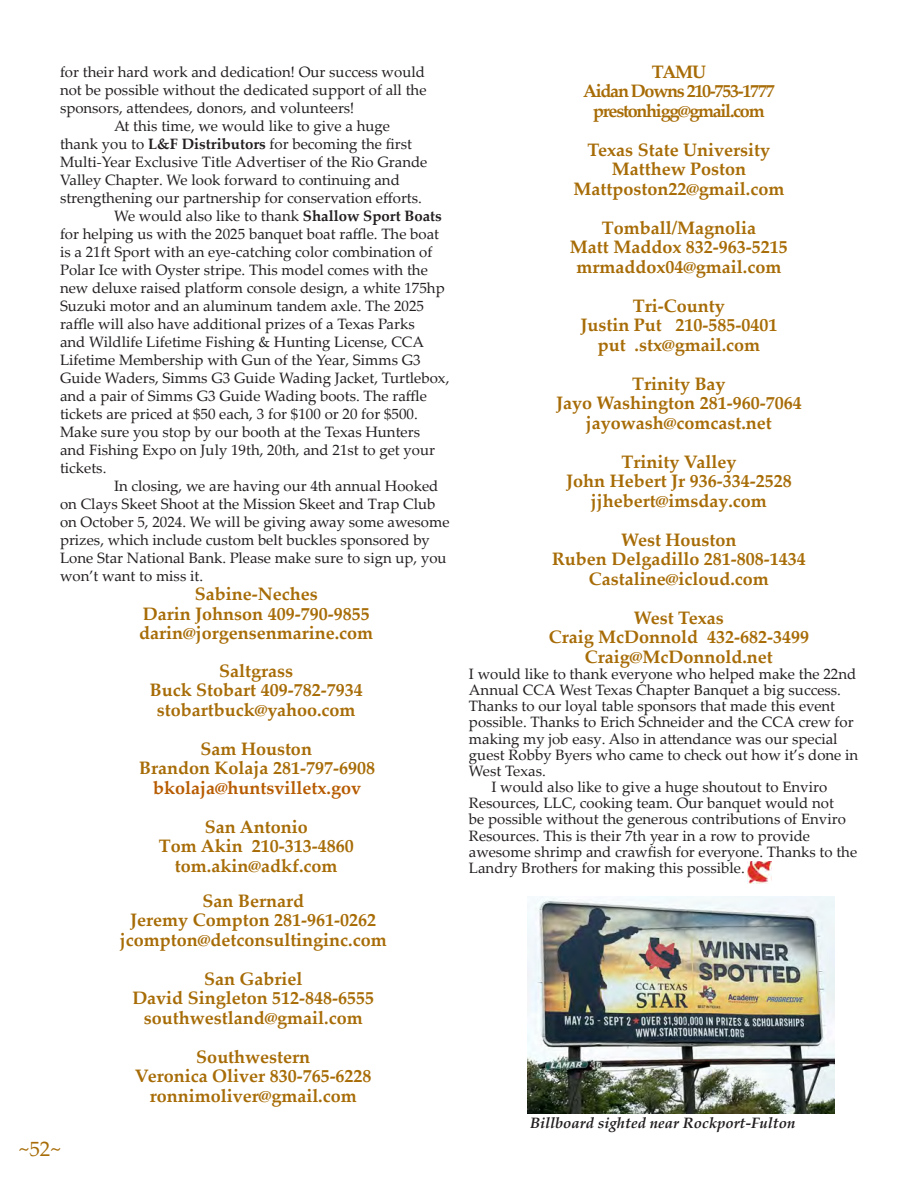
<style>
.page{position:relative;width:918px;height:1188px;background:#fff}
.page>*{position:absolute;margin:0;border:0;box-sizing:border-box;transform-origin:0 0}
.t1{font:21px "Palatino Linotype";color:#a76c07}
.AAA_CUR_FEATURES_16__Currents_basic{font:700 18px/19.5px "Palatino Linotype";color:#a76c07;text-align:center}
.AAA_CUR_FEATURES_16__Currents_basic-2{font:700 18px/19.5px "Palatino Linotype";letter-spacing:-.07em;color:#a76c07;text-align:center}
.No_Spacing{font:15px/18px "Palatino Linotype";color:#231f20}
.AAA_CUR_FEATURES_16__Currents_basic-3{font:15px/16.2px "Palatino Linotype";color:#231f20}
.CUR_FEATURES_13{font:italic 700 15px "Palatino Linotype";color:#231f20}
.s1{font-weight:700}
.s2{color:#b75b00}
</style>
<div class="page">
<img style="left:747px;top:861px;width:24px;height:22px">
<img style="left:528px;top:896px;width:307px;height:218px">
<p class="No_Spacing" style="left:60px;top:62px;width:368px;text-align:justify">for their hard work and dedication! Our success would not be possible without the dedicated support of all the sponsors, attendees, donors, and volunteers!</p>
<p class="No_Spacing" style="left:60px;top:116px;width:369px;text-indent:54px">At this time, we would like to give a huge thank you to <span class="s1">L&amp;F Distributors</span> for becoming the first Multi-Year Exclusive Title Advertiser of the Rio Grande Valley Chapter. We look forward to continuing and strengthening our partnership for conservation efforts.</p>
<p class="No_Spacing" style="left:60px;top:206px;width:391px;text-indent:54px">We would also like to thank <span class="s1">Shallow Sport Boats </span>for helping us with the 2025 banquet boat raffle. The boat is a 21ft Sport with an eye-catching color combination of Polar Ice with Oyster stripe. This model comes with the new deluxe raised platform console design, a white 175hp Suzuki motor and an aluminum tandem axle. The 2025 raffle will also have additional prizes of a Texas Parks<br>and Wildlife Lifetime Fishing &amp; Hunting License, CCA Lifetime Membership with Gun of the Year, Simms G3<br>Guide Waders, Simms G3 Guide Wading Jacket, Turtlebox, and a pair of Simms G3 Guide Wading boots. The raffle tickets are priced at $50 each, 3 for $100 or 20 for $500.<br>Make sure you stop by our booth at the Texas Hunters<br>and Fishing Expo on July 19th, 20th, and 21st to get your tickets.</p>
<p class="No_Spacing" style="left:60px;top:476px;width:391px;text-indent:54px">In closing, we are having our 4th annual Hooked on Clays Skeet Shoot at the Mission Skeet and Trap Club on October 5, 2024. We will be giving away some awesome prizes, which include custom belt buckles sponsored by Lone Star National Bank. Please make sure to sign up, you won’t want to miss it.</p>
<p class="AAA_CUR_FEATURES_16__Currents_basic" style="left:139px;top:584px;width:236px">Sabine-Neches<br>Darin Johnson 409-790-9855 darin@jorgensenmarine.com</p>
<p class="AAA_CUR_FEATURES_16__Currents_basic" style="left:150px;top:660px;width:214px">Saltgrass<br>Buck Stobart 409-782-7934 stobartbuck@yahoo.com</p>
<p class="AAA_CUR_FEATURES_16__Currents_basic" style="left:139px;top:738px;width:237px">Sam Houston<br>Brandon Kolaja 281-797-6908 <span class="s2">bkolaja@huntsvilletx.gov</span></p>
<p class="AAA_CUR_FEATURES_16__Currents_basic" style="left:159px;top:816px;width:196px">San Antonio<br>Tom Akin 210-313-4860 tom.akin@adkf.com</p>
<p class="AAA_CUR_FEATURES_16__Currents_basic" style="left:120px;top:890px;width:268px">San Bernard<br>Jeremy Compton 281-961-0262 jcompton@detconsultinginc.com</p>
<p class="AAA_CUR_FEATURES_16__Currents_basic" style="left:132px;top:968px;width:243px">San Gabriel<br>David Singleton 512-848-6555 southwestland@gmail.com</p>
<p class="AAA_CUR_FEATURES_16__Currents_basic" style="left:135px;top:1046px;width:238px">Southwestern<br>Veronica Oliver 830-765-6228 ronnimoliver@gmail.com</p>
<h1 class="t1" style="left:19px;top:1134px;width:44px">~52~</h1>
<p class="AAA_CUR_FEATURES_16__Currents_basic-2" style="left:583px;top:61px;width:193px">TAMU<br>Aidan Downs 210-753-1777 prestonhigg@gmail.com</p>
<p class="AAA_CUR_FEATURES_16__Currents_basic" style="left:573px;top:139px;width:213px">Texas State University<br>Matthew Poston<br>Mattposton22@gmail.com</p>
<p class="AAA_CUR_FEATURES_16__Currents_basic" style="left:570px;top:217px;width:219px">Tomball/Magnolia<br>Matt Maddox 832-963-5215 mrmaddox04@gmail.com</p>
<p class="AAA_CUR_FEATURES_16__Currents_basic" style="left:580px;top:295px;width:198px">Tri-County<br>Justin Put 210-585-0401 put .stx@gmail.com</p>
<p class="AAA_CUR_FEATURES_16__Currents_basic" style="left:556px;top:373px;width:247px">Trinity Bay<br>Jayo Washington 281-960-7064 jayowash@comcast.net</p>
<p class="AAA_CUR_FEATURES_16__Currents_basic" style="left:566px;top:451px;width:227px">Trinity Valley<br>John Hebert Jr 936-334-2528 jjhebert@imsday.com</p>
<p class="AAA_CUR_FEATURES_16__Currents_basic" style="left:552px;top:529px;width:255px">West Houston<br>Ruben Delgadillo 281-808-1434<br>Castaline@icloud.com</p>
<p class="AAA_CUR_FEATURES_16__Currents_basic" style="left:549px;top:607px;width:262px">West Texas<br>Craig McDonnold 432-682-3499<br>Craig@McDonnold.net</p>
<p class="AAA_CUR_FEATURES_16__Currents_basic-3" style="left:469px;top:665px;width:391px">I would like to thank everyone who helped make the 22nd Annual CCA West Texas Chapter Banquet a big success.<br>Thanks to our loyal table sponsors that made this event possible. Thanks to Erich Schneider and the CCA crew for making my job easy. Also in attendance was our special guest Robby Byers who came to check out how it’s done in West Texas.</p>
<p class="AAA_CUR_FEATURES_16__Currents_basic-3" style="left:469px;top:778px;width:390px;text-indent:22px">I would also like to give a huge shoutout to Enviro Resources, LLC, cooking team. Our banquet would not<br>be possible without the generous contributions of Enviro Resources. This is their 7th year in a row to provide awesome shrimp and crawfish for everyone. Thanks to the Landry Brothers for making this possible.</p>
<p class="CUR_FEATURES_13" style="left:530px;top:1112px;width:267px">Billboard sighted near Rockport-Fulton</p>
</div>
